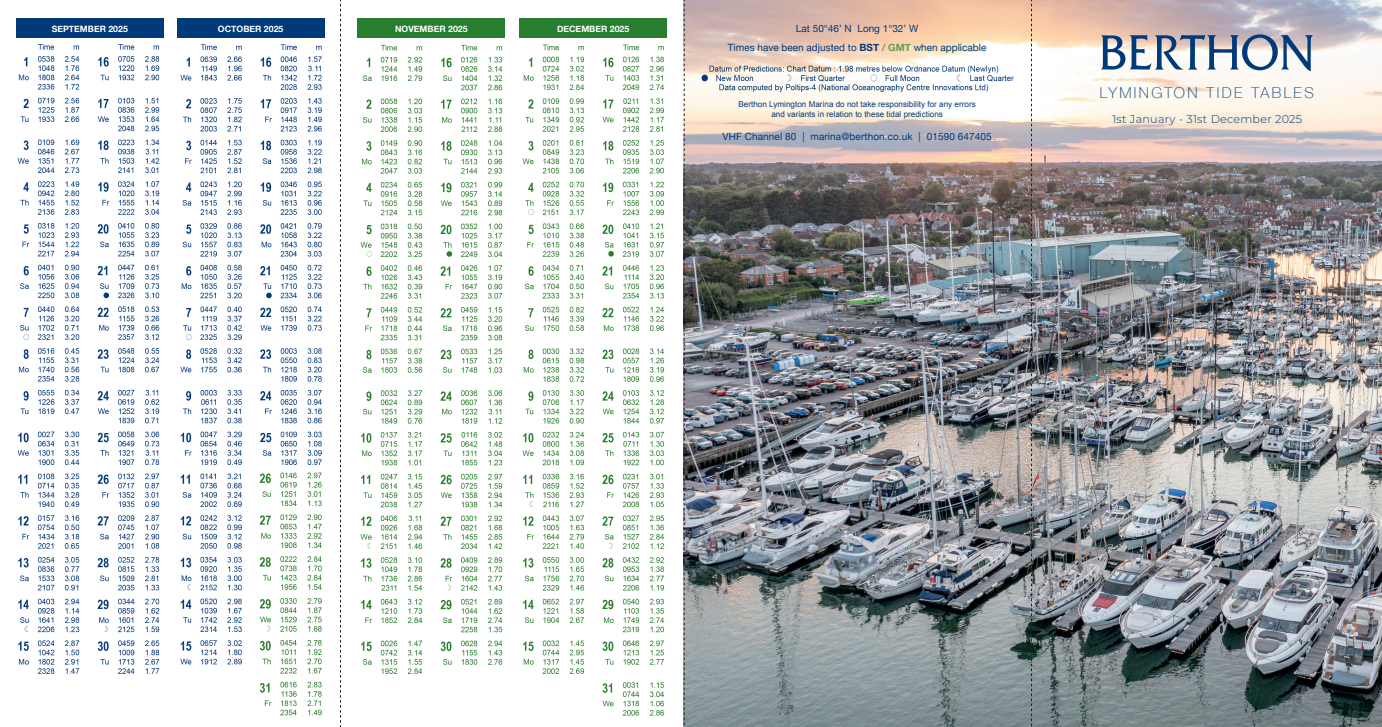
<style>
.page{position:relative;width:1382px;height:727px;background:#fff}
.page>*{position:absolute;margin:0;border:0;box-sizing:border-box;transform-origin:0 0}
.t1{font:100 15px "Helvetica Neue";letter-spacing:.16em;color:#013a7a}
.t2{font:300 11.25px "Montserrat";letter-spacing:.02em;color:#013a7a}
.t3{font:10px/19.1px "Helvetica Neue";color:#013a7a;text-align:center}
.t4{font:700 8.75px "Helvetica Neue";color:#fff}
.t5{font:8.12px/9.8px "Arial";color:#013a7a;text-align:center}
.s1{font-weight:700}
.s2{font-weight:300}
.s3{font-weight:700;color:#679b5c}
</style>
<div class="page">
<img style="left:683px;top:0;width:699px;height:726px">
<svg style="left:1031px;top:0;width:1px;height:726px"></svg>
<svg style="left:684px;top:0;width:1px;height:726px"></svg>
<svg style="left:340px;top:0;width:1px;height:726px"></svg>
<div style="left:358px;top:19px;width:147px;height:19px;background:#277e2e"></div>
<div style="left:520px;top:19px;width:147px;height:19px;background:#277e2e"></div>
<div style="left:16px;top:19px;width:147px;height:19px;background:#013a7a"></div>
<div style="left:177px;top:19px;width:147px;height:19px;background:#013a7a"></div>
<div style="left:1106px;top:107px;width:203px;height:26px;background:#231f20;opacity:.27"></div>
<svg style="left:1100px;top:34px;width:213px;height:37px"></svg>
<img style="left:687px;top:58px;width:341px;height:38px">
<img style="left:17px;top:44px;width:143px;height:630px">
<img style="left:360px;top:44px;width:143px;height:630px">
<img style="left:180px;top:44px;width:142px;height:621px">
<img style="left:251px;top:469px;width:71px;height:247px">
<img style="left:522px;top:44px;width:142px;height:672px">
<p class="t4" style="left:52px;top:22px;width:78px">SEPTEMBER 2025</p>
<p class="t4" style="left:218px;top:22px;width:67px">OCTOBER 2025</p>
<p class="t4" style="left:395px;top:22px;width:74px">NOVEMBER 2025</p>
<p class="t4" style="left:557px;top:22px;width:74px">DECEMBER 2025</p>
<p class="t3" style="left:728px;top:19px;width:260px">Lat 50°46’ N Long 1°32’ W<br>Times have been adjusted to <span class="s1">BST</span> <span class="s2">/</span> <span class="s3">GMT</span> when applicable</p>
<p class="t5" style="left:738px;top:100px;width:239px">Berthon Lymington Marina do not take responsibility for any errors and variants in relation to these tidal predictions</p>
<p class="t3" style="left:723px;top:127px;width:271px">VHF Channel 80 | marina@berthon.co.uk | 01590 647405</p>
<h1 class="t1" style="left:1100px;top:81px;width:215px">LYMINGTON TIDE TABLES</h1>
<p class="t2" style="left:1112px;top:112px;width:191px">1st January - 31st December 2025</p>
</div>
